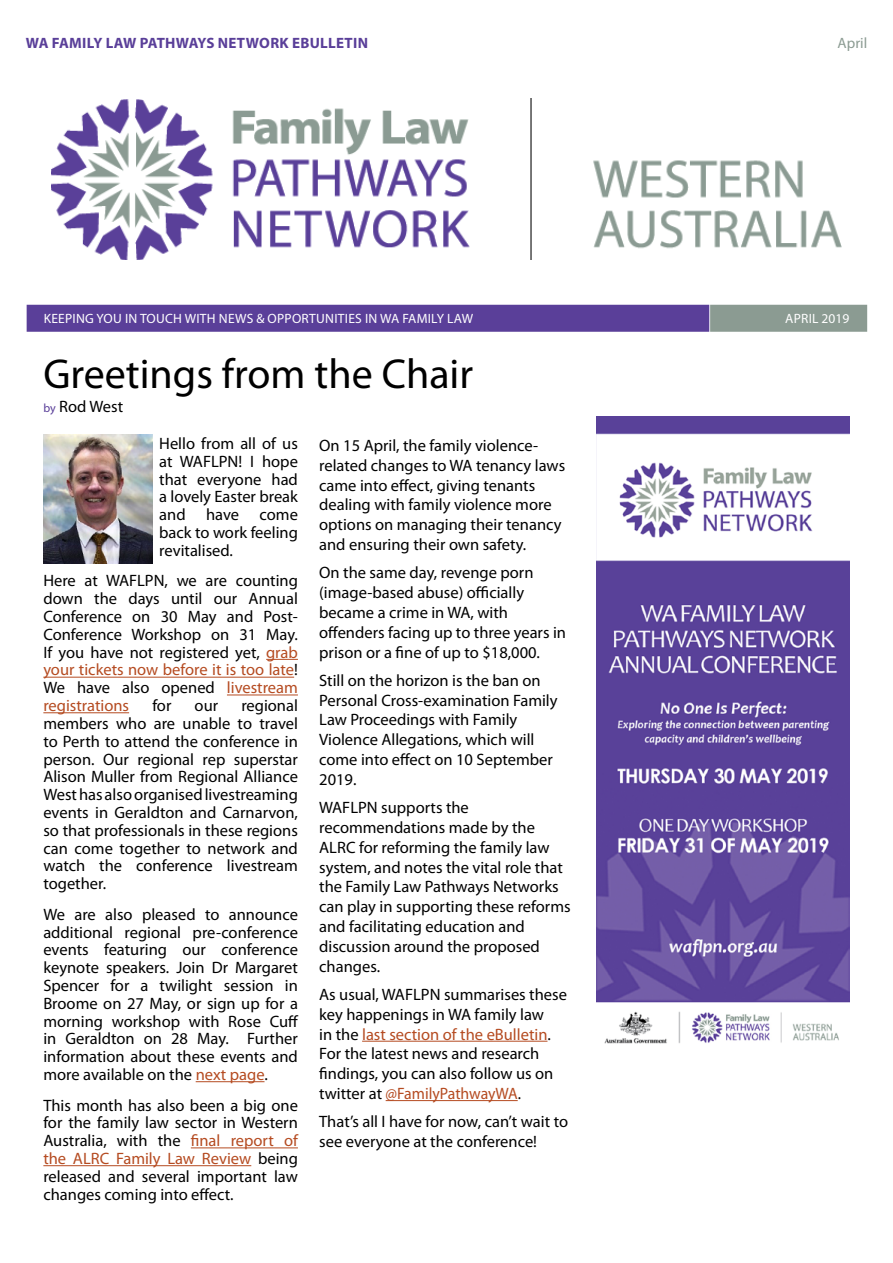
<style>
.page{position:relative;width:893px;height:1263px;background:#fff}
.page>*{position:absolute;margin:0;border:0;box-sizing:border-box;transform-origin:0 0}
.t1{font:42px "Myriad Pro";color:#000}
.t2{font:16.5px/17.9px "Myriad Pro";color:#000}
.t3{font:700 15px "Myriad Pro";letter-spacing:.02em;color:#5a3f99}
.t4{font:15px "Myriad Pro";color:#8b9b92}
.t5{font:13.5px "Myriad Pro";letter-spacing:.02em;color:#fff}
.s1{font-size:12px;color:#5a3f99}
.s2{color:#b54b21}
</style>
<div class="page">
<hr style="left:266px;top:659px;width:32px;height:1px;background:#b54b21">
<hr style="left:43px;top:677px;width:251px;height:1px;background:#b54b21">
<hr style="left:227px;top:694px;width:71px;height:1px;background:#b54b21">
<hr style="left:43px;top:712px;width:86px;height:1px;background:#b54b21">
<hr style="left:196px;top:1081px;width:68px;height:1px;background:#b54b21">
<hr style="left:191px;top:1147px;width:107px;height:1px;background:#b54b21">
<hr style="left:43px;top:1165px;width:208px;height:1px;background:#b54b21">
<hr style="left:362px;top:1041px;width:185px;height:1px;background:#b54b21">
<hr style="left:386px;top:1100px;width:132px;height:1px;background:#b54b21">
<img style="left:51px;top:98px;width:791px;height:161px">
<div style="left:27px;top:305px;width:682px;height:27px;background:#5a3f99"></div>
<div style="left:710px;top:305px;width:157px;height:27px;background:#8b9b92"></div>
<img style="left:43px;top:434px;width:110px;height:129px">
<img style="left:596px;top:416px;width:253px;height:628px">
<p class="t3" style="left:26px;top:33px;width:344px">WA FAMILY LAW PATHWAYS NETWORK EBULLETIN</p>
<p class="t4" style="left:838px;top:34px;width:31px">April</p>
<p class="t5" style="left:44px;top:310px;width:431px">KEEPING YOU IN TOUCH WITH NEWS &amp; OPPORTUNITIES IN WA FAMILY LAW</p>
<p class="t5" style="left:785px;top:310px;width:66px">APRIL 2019</p>
<h1 class="t1" style="left:43px;top:348px;width:431px">Greetings from the Chair</h1>
<p class="t2" style="left:43px;top:397px;width:81px"><span class="s1">by</span> Rod West</p>
<p class="t2" style="left:159px;top:434px;width:140px;text-align:justify">Hello from all of us at WAFLPN! I hope that everyone had a lovely Easter break and have come back to work feeling revitalised.</p>
<p class="t2" style="left:43px;top:572px;width:256px;text-align:justify">Here at WAFLPN, we are counting down the days until our Annual Conference on 30 May and Post-Conference Workshop on 31 May.<br>If you have not registered yet, <span class="s2">grab your tickets now before it is too late</span>!<br>We have also opened <span class="s2">livestream registrations</span></p>
<p class="t2" style="left:319px;top:435px;width:247px;line-height:19.8px">On 15 April, the family violence&shy;related changes to WA tenancy laws came into effect, giving tenants dealing with family violence more options on managing their tenancy and ensuring their own safety.</p>
<p class="t2" style="left:319px;top:563px;width:248px;line-height:19.8px">On the same day, revenge porn (image-based abuse) officially became a crime in WA, with offenders facing up to three years in prison or a fine of up to $18,000.</p>
<p class="t2" style="left:319px;top:670px;width:240px;line-height:19.8px">Still on the horizon is the ban on<br>Personal Cross-examination Family<br>Law Proceedings with Family<br>Violence Allegations, which will come into effect on 10 September<br>2019.</p>
<p class="t2" style="left:319px;top:797px;width:253px;line-height:19.8px">WAFLPN supports the recommendations made by the<br>ALRC for reforming the family law system, and notes the vital role that the Family Law Pathways Networks can play in supporting these reforms and facilitating education and discussion around the proposed changes.</p>
<p class="t2" style="left:319px;top:984px;width:249px;line-height:19.8px">As usual, WAFLPN summarises these key happenings in WA family law<br>in the <span class="s2">last section of the eBulletin</span>.<br>For the latest news and research findings, you can also follow us on twitter at <span class="s2">@FamilyPathwayWA</span>.</p>
<p class="t2" style="left:319px;top:1111px;width:250px;line-height:19.8px">That’s all I have for now, can’t wait to see everyone at the conference!</p>
<p class="t2" style="left:152px;top:696px;width:21px">for</p>
<p class="t2" style="left:195px;top:696px;width:25px">our</p>
<p class="t2" style="left:43px;top:696px;width:256px;text-align:justify;text-indent:198px">regional members who are unable to travel to Perth to attend the conference in person. Our regional rep superstar Alison Muller from Regional Alliance West has also organised livestreaming events in Geraldton and Carnarvon, so that professionals in these regions can come together to network and watch the conference livestream together.</p>
<p class="t2" style="left:43px;top:905px;width:257px;text-align:justify">We are also pleased to announce additional regional pre-conference events featuring our conference keynote speakers. Join Dr Margaret Spencer for a twilight session in Broome on 27 May, or sign up for a morning workshop with Rose Cuff in Geraldton on 28 May. Further information about these events and more available on the <span class="s2">next page</span>.</p>
<p class="t2" style="left:43px;top:1096px;width:256px;text-align:justify">This month has also been a big one for the family law sector in Western Australia, with the <span class="s2">final report of the ALRC Family Law Review</span> being released and several important law changes coming into effect.</p>
</div>
